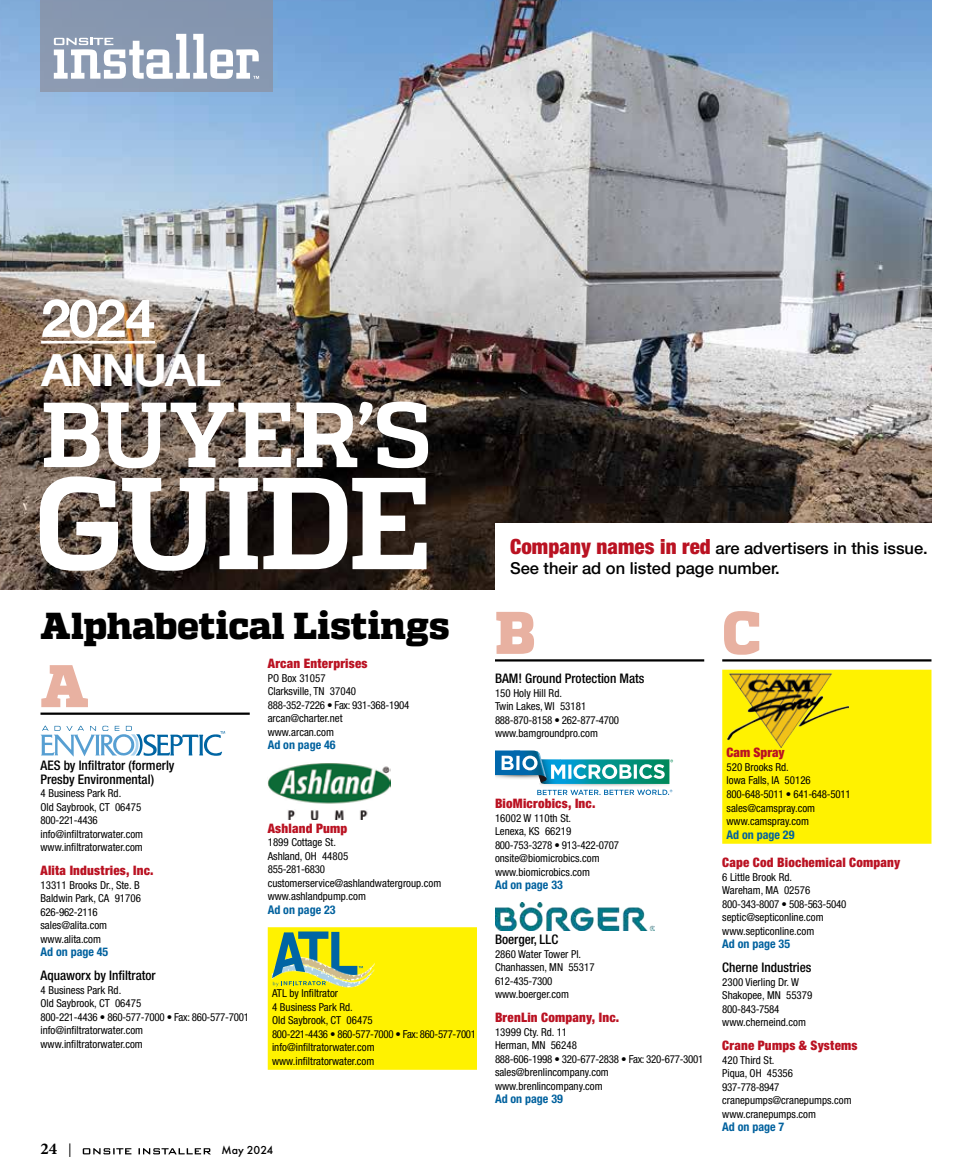
<style>
.page{position:relative;width:972px;height:1175px;background:#fff}
.page>*{position:absolute;margin:0;border:0;box-sizing:border-box;transform-origin:0 0}
.t1{font:700 130.35px "Quadon";letter-spacing:-.035em;color:#fff}
.t2{font:700 92.1px "Quadon";letter-spacing:-.01em;color:#fff}
.t3{font:800 60px "Quadon";color:#e8b1a1}
.t4{font:700 52.8px "Helvetica Neue LT Std";color:#fff}
.t5{font:700 44.7px "Helvetica Neue LT Std";letter-spacing:-.04em;color:#fff}
.t6{font:800 37.5px "Quadon";letter-spacing:-.01em;color:#000}
.t7{font:500 16.5px/19.8px "Helvetica Neue LT Std";color:#000}
.t8{font:16.5px "Minion Variable Concept";color:#000}
.t9{font:500 condensed 13.2px/13.5px "Helvetica Neue LT Std";color:#000}
.t10{font:900 condensed 13.05px "Helvetica Neue LT Std";letter-spacing:.015em;color:#ba1222}
.t11{font:700 condensed 12px "Helvetica Neue LT Std";color:#00619e}
.t12{font:500 12px "Futura PT";color:#000}
.t13{font:condensed 10.95px/13.5px "Helvetica Neue LT Std";color:#000}
.s1{font-family:"Helvetica Neue";font-size:13.5px}
.s2{font-weight:900;font-stretch:condensed;font-size:21px;color:#ba1222}
</style>
<div class="page">
<svg style="left:83px;top:1148px;width:128px;height:6px"></svg>
<hr style="left:40px;top:712px;width:210px;height:3px;background:#000">
<svg style="left:41px;top:725px;width:184px;height:31px"></svg>
<div style="left:268px;top:927px;width:209px;height:142px;background:#fff200"></div>
<img style="left:268px;top:763px;width:123px;height:56px">
<img style="left:271px;top:964px;width:103px;height:23px">
<svg style="left:272px;top:931px;width:91px;height:55px"></svg>
<hr style="left:495px;top:659px;width:209px;height:2px;background:#000">
<svg style="left:495px;top:750px;width:178px;height:45px"></svg>
<img style="left:495px;top:902px;width:159px;height:28px">
<hr style="left:722px;top:659px;width:210px;height:2px;background:#000">
<div style="left:722px;top:669px;width:210px;height:174px;background:#fff200"></div>
<img style="left:727px;top:673px;width:121px;height:75px">
<img style="left:0;top:0;width:932px;height:590px">
<div style="left:495px;top:523px;width:477px;height:76px;background:#fff"></div>
<hr style="left:41px;top:341px;width:114px;height:2px;background:#fff">
<div style="left:40px;top:0;width:233px;height:92px;background:#8697b0"></div>
<svg style="left:54px;top:34px;width:205px;height:45px"></svg>
<h3 class="t4" style="left:41px;top:285px;width:115px">2024</h3>
<h3 class="t5" style="left:41px;top:343px;width:182px">ANNUAL</h3>
<h2 class="t2" style="left:41px;top:382px;width:393px">BUYER’S</h2>
<h1 class="t1" style="left:33px;top:448px;width:401px">GUIDE</h1>
<h3 class="t6" style="left:40px;top:604px;width:411px">Alphabetical Listings</h3>
<h3 class="t3" style="left:40px;top:651px;width:50px">A</h3>
<p class="t9" style="left:40px;top:758px;width:136px">AES by Infiltrator (formerly<br>Presby Environmental)</p>
<p class="t13" style="left:40px;top:786px;width:104px">4 Business Park Rd.<br>Old Saybrook, CT 06475<br>800-221-4436 info@infiltratorwater.com www.infiltratorwater.com</p>
<p class="t10" style="left:40px;top:862px;width:115px">Alita Industries, Inc.</p>
<p class="t13" style="left:40px;top:878px;width:102px">13311 Brooks Dr., Ste. B<br>Baldwin Park, CA 91706<br>626-962-2116 sales@alita.com www.alita.com</p>
<p class="t11" style="left:40px;top:944px;width:69px">Ad on page 45</p>
<p class="t9" style="left:40px;top:968px;width:117px">Aquaworx by Infiltrator</p>
<p class="t13" style="left:40px;top:983px;width:210px">4 Business Park Rd.<br>Old Saybrook, CT 06475<br>800-221-4436 • 860-577-7000 • Fax: 860-577-7001 info@infiltratorwater.com<br>www.infiltratorwater.com</p>
<p class="t10" style="left:268px;top:655px;width:101px">Arcan Enterprises</p>
<p class="t13" style="left:268px;top:671px;width:143px">PO Box 31057<br>Clarksville, TN 37040<br>888-352-7226 • Fax: 931-368-1904 arcan@charter.net www.arcan.com</p>
<p class="t11" style="left:268px;top:738px;width:69px">Ad on page 46</p>
<p class="t10" style="left:268px;top:820px;width:81px">Ashland Pump</p>
<p class="t13" style="left:268px;top:835px;width:175px">1899 Cottage St.<br>Ashland, OH 44805<br>855-281-6830 customerservice@ashlandwatergroup.com www.ashlandpump.com</p>
<p class="t11" style="left:268px;top:902px;width:69px">Ad on page 23</p>
<p class="t13" style="left:272px;top:986px;width:205px">ATL by Infiltrator<br>4 Business Park Rd.<br>Old Saybrook, CT 06475<br>800-221-4436 • 860-577-7000 • Fax: 860-577-7001 info@infiltratorwater.com www.infiltratorwater.com</p>
<h3 class="t8" style="left:40px;top:1137px;width:32px">24 <span class="s1">|</span></h3>
<p class="t12" style="left:222px;top:1143px;width:53px">May 2024</p>
<h3 class="t7" style="left:510px;top:538px;width:419px"><span class="s2">Company names in red</span> are advertisers in this issue.<br>See their ad on listed page number.</h3>
<h3 class="t3" style="left:495px;top:597px;width:42px">B</h3>
<p class="t9" style="left:495px;top:671px;width:151px">BAM! Ground Protection Mats</p>
<p class="t13" style="left:495px;top:686px;width:126px">150 Holy Hill Rd.<br>Twin Lakes, WI 53181<br>888-870-8158 • 262-877-4700 www.bamgroundpro.com</p>
<p class="t10" style="left:495px;top:795px;width:102px">BioMicrobics, Inc.</p>
<p class="t13" style="left:495px;top:811px;width:126px">16002 W 110th St.<br>Lenexa, KS 66219<br>800-753-3278 • 913-422-0707 onsite@biomicrobics.com www.biomicrobics.com</p>
<p class="t11" style="left:495px;top:877px;width:69px">Ad on page 33</p>
<p class="t9" style="left:495px;top:932px;width:65px">Boerger, LLC</p>
<p class="t13" style="left:495px;top:947px;width:101px">2860 Water Tower Pl.<br>Chanhassen, MN 55317<br>612-435-7300 www.boerger.com</p>
<p class="t10" style="left:495px;top:1009px;width:126px">BrenLin Company, Inc.</p>
<p class="t13" style="left:495px;top:1025px;width:210px">13999 Cty. Rd. 11<br>Herman, MN 56248<br>888-606-1998 • 320-677-2838 • Fax: 320-677-3001 sales@brenlincompany.com www.brenlincompany.com</p>
<p class="t11" style="left:495px;top:1091px;width:69px">Ad on page 39</p>
<h3 class="t3" style="left:722px;top:597px;width:40px">C</h3>
<p class="t10" style="left:727px;top:744px;width:60px">Cam Spray</p>
<p class="t13" style="left:727px;top:760px;width:126px">520 Brooks Rd.<br>Iowa Falls, IA 50126<br>800-648-5011 • 641-648-5011 sales@camspray.com www.camspray.com</p>
<p class="t11" style="left:727px;top:827px;width:69px">Ad on page 29</p>
<p class="t10" style="left:722px;top:854px;width:180px">Cape Cod Biochemical Company</p>
<p class="t13" style="left:722px;top:869px;width:126px">6 Little Brook Rd.<br>Wareham, MA 02576<br>800-343-8007 • 508-563-5040 septic@septiconline.com www.septiconline.com</p>
<p class="t11" style="left:722px;top:936px;width:69px">Ad on page 35</p>
<p class="t9" style="left:722px;top:960px;width:91px">Cherne Industries</p>
<p class="t13" style="left:722px;top:974px;width:92px">2300 Vierling Dr. W<br>Shakopee, MN 55379<br>800-843-7584 www.cherneind.com</p>
<p class="t10" style="left:722px;top:1037px;width:137px">Crane Pumps &amp; Systems</p>
<p class="t13" style="left:722px;top:1052px;width:131px">420 Third St.<br>Piqua, OH 45356<br>937-778-8947 cranepumps@cranepumps.com www.cranepumps.com</p>
<p class="t11" style="left:722px;top:1119px;width:64px">Ad on page 7</p>
</div>
